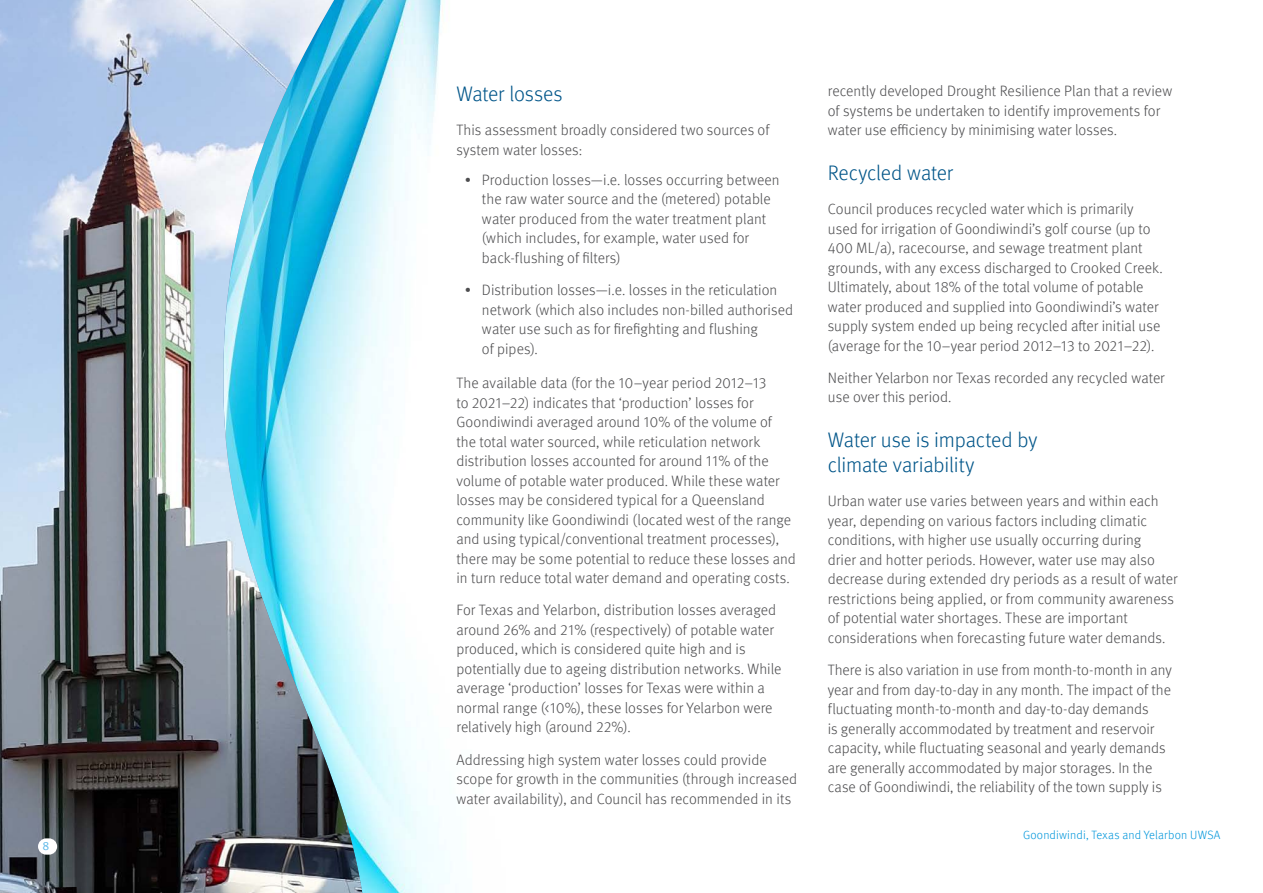
<style>
.page{position:relative;width:1263px;height:893px;background:#fff}
.page>*{position:absolute;margin:0;border:0;box-sizing:border-box;transform-origin:0 0}
.h02{font:300 21px/25.2px "Meta Pro";letter-spacing:-.01em;color:#005589}
.body{font:300 15px/19.5px "Meta Pro";color:#4d4d4f}
.ListBullet{font:300 15px/19.5px "Meta Pro";color:#4d4d4f}
.t1{font:300 12px "Meta Pro";letter-spacing:.015em;color:#0096db}
.t2{font:12px "Meta Pro Norm";color:#55b5e7}
</style>
<div class="page">
<img style="left:364px;top:0;width:86px;height:893px">
<img style="left:0;top:0;width:362px;height:893px">
<div style="left:38px;top:838px;width:19px;height:17px;background:#fff;border-radius:8px"></div>
<p class="t2" style="left:43px;top:837px;width:8px">8</p>
<h2 class="h02" style="left:456px;top:80px;width:108px">Water losses</h2>
<p class="body" style="left:456px;top:120px;width:315px">This assessment broadly considered two sources of system water losses:</p>
<p class="ListBullet" style="left:482px;top:169px;width:299px;text-indent:-17px">• Production losses—i.e. losses occurring between the raw water source and the (metered) potable water produced from the water treatment plant (which includes, for example, water used for back-flushing of filters)</p>
<p class="ListBullet" style="left:482px;top:279px;width:313px;text-indent:-17px">• Distribution losses—i.e. losses in the reticulation network (which also includes non-billed authorised water use such as for firefighting and flushing<br>of pipes).</p>
<p class="body" style="left:456px;top:372px;width:341px">The available data (for the 10–year period 2012–13<br>to 2021–22) indicates that ‘production’ losses for Goondiwindi averaged around 10% of the volume of<br>the total water sourced, while reticulation network distribution losses accounted for around 11% of the volume of potable water produced. While these water losses may be considered typical for a Queensland community like Goondiwindi (located west of the range and using typical/conventional treatment processes), there may be some potential to reduce these losses and in turn reduce total water demand and operating costs.</p>
<p class="body" style="left:456px;top:600px;width:327px">For Texas and Yelarbon, distribution losses averaged around 26% and 21% (respectively) of potable water produced, which is considered quite high and is potentially due to ageing distribution networks. While average ‘production’ losses for Texas were within a normal range (&lt;10%), these losses for Yelarbon were relatively high (around 22%).</p>
<p class="body" style="left:456px;top:749px;width:342px">Addressing high system water losses could provide scope for growth in the communities (through increased water availability), and Council has recommended in its</p>
<p class="body" style="left:828px;top:81px;width:346px">recently developed Drought Resilience Plan that a review of systems be undertaken to identify improvements for water use efficiency by minimising water losses.</p>
<h2 class="h02" style="left:828px;top:159px;width:127px">Recycled water</h2>
<p class="body" style="left:828px;top:198px;width:336px">Council produces recycled water which is primarily used for irrigation of Goondiwindi’s golf course (up to 400 ML/a), racecourse, and sewage treatment plant grounds, with any excess discharged to Crooked Creek.<br>Ultimately, about 18% of the total volume of potable water produced and supplied into Goondiwindi’s water supply system ended up being recycled after initial use (average for the 10–year period 2012–13 to 2021–22).</p>
<p class="body" style="left:828px;top:367px;width:338px">Neither Yelarbon nor Texas recorded any recycled water use over this period.</p>
<h2 class="h02" style="left:828px;top:426px;width:211px">Water use is impacted by climate variability</h2>
<p class="body" style="left:828px;top:491px;width:351px">Urban water use varies between years and within each year, depending on various factors including climatic conditions, with higher use usually occurring during<br>drier and hotter periods. However, water use may also decrease during extended dry periods as a result of water restrictions being applied, or from community awareness of potential water shortages. These are important considerations when forecasting future water demands.</p>
<p class="body" style="left:828px;top:659px;width:345px">There is also variation in use from month-to-month in any year and from day-to-day in any month. The impact of the fluctuating month-to-month and day-to-day demands<br>is generally accommodated by treatment and reservoir capacity, while fluctuating seasonal and yearly demands are generally accommodated by major storages. In the case of Goondiwindi, the reliability of the town supply is</p>
<p class="t1" style="left:1023px;top:826px;width:199px">Goondiwindi, Texas and Yelarbon UWSA</p>
</div>
